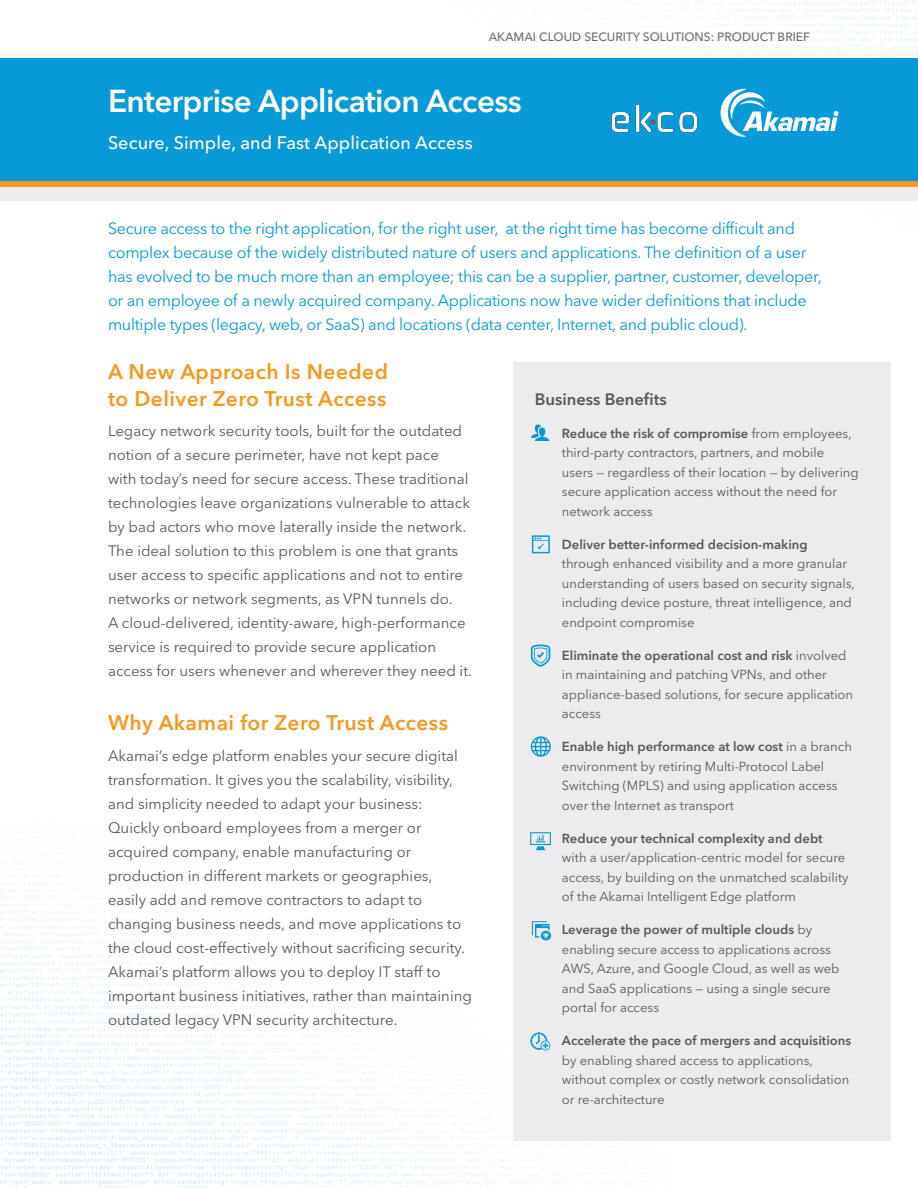
<style>
.page{position:relative;width:918px;height:1188px;background:#fff}
.page>*{position:absolute;margin:0;border:0;box-sizing:border-box;transform-origin:0 0}
.Title_Headline{font:600 31.5px "Avenir Next LT Pro";letter-spacing:-.02em;color:#fff}
.Headline{font:600 21px/27px "Avenir Next LT Pro";letter-spacing:.02em;color:#f7971d}
.Title_Subheadline{font:500 18px "Avenir Next LT Pro";letter-spacing:.005em;color:#fff}
.Benefits_Headline{font:600 16.5px "Avenir Next LT Pro";color:#57585a}
.Headline-2{font:16.2px/24px "Avenir Next LT Pro";letter-spacing:-.02em;color:#069ad9}
.Body{font:15px/24px "Avenir Next LT Pro";color:#57585a}
.Siderail_Copy{font:13.05px/19.5px "Avenir Next LT Pro";color:#57585a}
.t1{font:500 12px "Avenir Next LT Pro";color:#6c6d70}
.s1{font-weight:600}
</style>
<div class="page">
<img style="left:0;top:0;width:918px;height:1188px">
<div style="left:0;top:152px;width:918px;height:48px;background:#ececee"></div>
<div style="left:0;top:58px;width:918px;height:126px;background:#069ad9"></div>
<div style="left:0;top:182px;width:918px;height:5px;background:#f7971d"></div>
<svg style="left:721px;top:89px;width:117px;height:48px"></svg>
<div style="left:513px;top:363px;width:377px;height:778px;background:#ececee"></div>
<svg style="left:532px;top:535px;width:18px;height:18px"></svg>
<svg style="left:530px;top:1032px;width:20px;height:18px"></svg>
<svg style="left:531px;top:644px;width:19px;height:23px"></svg>
<svg style="left:531px;top:425px;width:18px;height:16px"></svg>
<svg style="left:531px;top:736px;width:20px;height:21px"></svg>
<svg style="left:532px;top:921px;width:19px;height:19px"></svg>
<svg style="left:530px;top:832px;width:21px;height:18px"></svg>
<img style="left:611px;top:104px;width:87px;height:29px">
<p class="t1" style="left:489px;top:30px;width:323px">AKAMAI CLOUD SECURITY SOLUTIONS: PRODUCT BRIEF</p>
<p class="Title_Headline" style="left:108px;top:82px;width:415px">Enterprise Application Access</p>
<p class="Title_Subheadline" style="left:108px;top:132px;width:366px">Secure, Simple, and Fast Application Access</p>
<p class="Headline-2" style="left:108px;top:216px;width:716px">Secure access to the right application, for the right user, at the right time has become difficult and complex because of the widely distributed nature of users and applications. The definition of a user has evolved to be much more than an employee; this can be a supplier, partner, customer, developer, or an employee of a newly acquired company. Applications now have wider definitions that include multiple types (legacy, web, or SaaS) and locations (data center, Internet, and public cloud).</p>
<p class="Headline" style="left:108px;top:358px;width:282px">A New Approach Is Needed to Deliver Zero Trust Access</p>
<p class="Body" style="left:108px;top:419px;width:366px">Legacy network security tools, built for the outdated notion of a secure perimeter, have not kept pace<br>with today’s need for secure access. These traditional technologies leave organizations vulnerable to attack by bad actors who move laterally inside the network.<br>The ideal solution to this problem is one that grants user access to specific applications and not to entire networks or network segments, as VPN tunnels do.<br>A cloud-delivered, identity-aware, high-performance service is required to provide secure application access for users whenever and wherever they need it.</p>
<p class="Headline" style="left:108px;top:709px;width:342px">Why Akamai for Zero Trust Access</p>
<p class="Body" style="left:108px;top:744px;width:365px">Akamai’s edge platform enables your secure digital transformation. It gives you the scalability, visibility, and simplicity needed to adapt your business:<br>Quickly onboard employees from a merger or acquired company, enable manufacturing or production in different markets or geographies, easily add and remove contractors to adapt to changing business needs, and move applications to the cloud cost-effectively without sacrificing security.<br>Akamai’s platform allows you to deploy IT staff to important business initiatives, rather than maintaining outdated legacy VPN security architecture.</p>
<p class="Benefits_Headline" style="left:535px;top:389px;width:133px">Business Benefits</p>
<p class="Siderail_Copy" style="left:562px;top:423px;width:298px"><span class="s1">Reduce the risk of compromise</span> from employees, third-party contractors, partners, and mobile users — regardless of their location — by delivering secure application access without the need for network access</p>
<p class="Siderail_Copy" style="left:562px;top:534px;width:295px"><span class="s1">Deliver better-informed decision-making </span>through enhanced visibility and a more granular understanding of users based on security signals, including device posture, threat intelligence, and endpoint compromise</p>
<p class="Siderail_Copy" style="left:562px;top:645px;width:293px"><span class="s1">Eliminate the operational cost and risk</span> involved in maintaining and patching VPNs, and other appliance-based solutions, for secure application access</p>
<p class="Siderail_Copy" style="left:562px;top:737px;width:292px"><span class="s1">Enable high performance at low cost</span> in a branch environment by retiring Multi-Protocol Label Switching (MPLS) and using application access over the Internet as transport</p>
<p class="Siderail_Copy" style="left:562px;top:828px;width:288px"><span class="s1">Reduce your technical complexity and debt </span>with a user/application-centric model for secure access, by building on the unmatched scalability of the Akamai Intelligent Edge platform</p>
<p class="Siderail_Copy" style="left:562px;top:920px;width:279px"><span class="s1">Leverage the power of multiple clouds</span> by enabling secure access to applications across AWS, Azure, and Google Cloud, as well as web and SaaS applications — using a single secure portal for access</p>
<p class="Siderail_Copy" style="left:562px;top:1031px;width:291px"><span class="s1">Accelerate the pace of mergers and acquisitions </span>by enabling shared access to applications, without complex or costly network consolidation or re-architecture</p>
</div>
